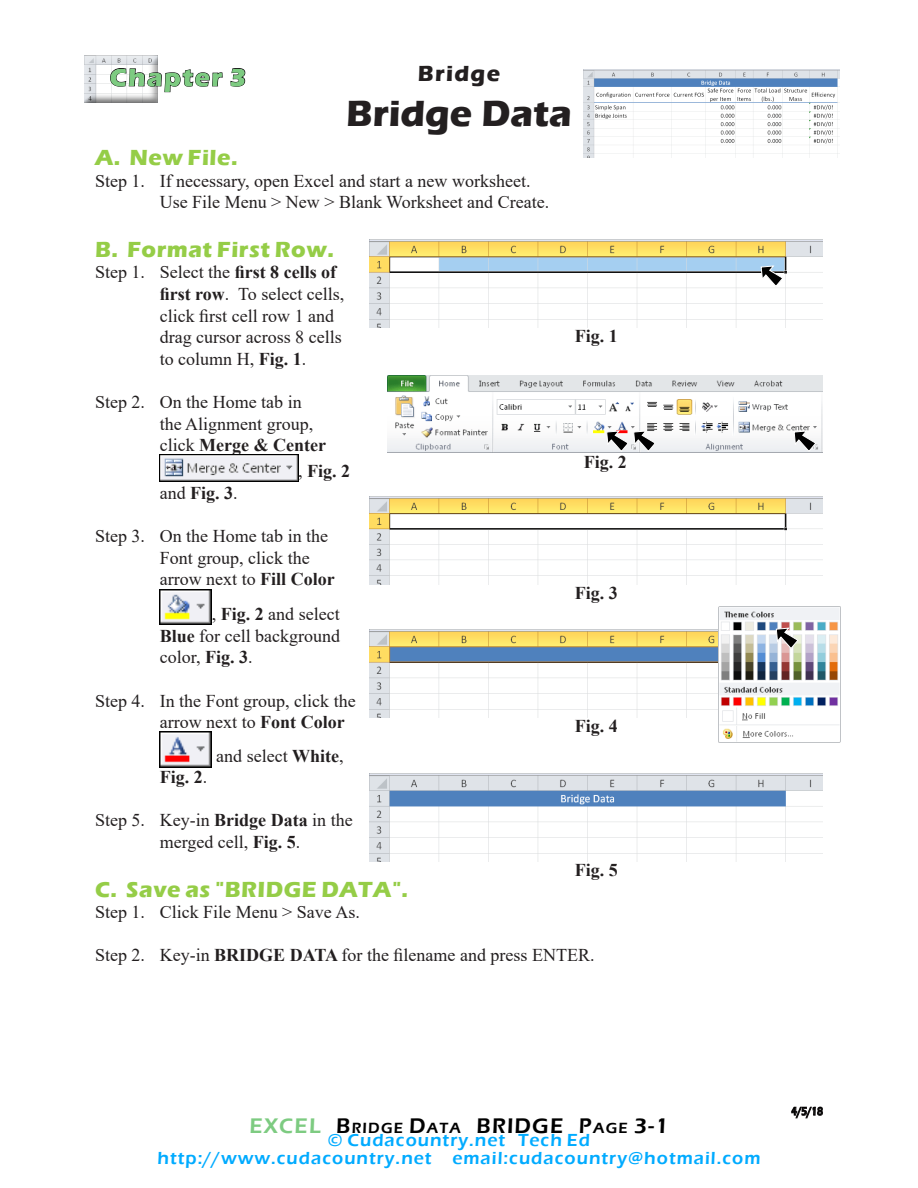
<style>
.page{position:relative;width:918px;height:1188px;background:#fff}
.page>*{position:absolute;margin:0;border:0;box-sizing:border-box;transform-origin:0 0}
.Headline{font:700 37.5px "Eras ITC";color:#231f20}
.Chapter_Number{font:700 25.5px "Eras ITC";letter-spacing:.06em;color:#7dcb81}
.Subhead_1{font:700 22.5px "Eras ITC";letter-spacing:.025em;color:#95cd47}
.Set_of_Chapters{font:700 22.5px "Eras ITC";letter-spacing:.055em;color:#231f20}
.Page_Number{font:600 21.75px "Eras ITC";color:#000}
.Body_text{font:18px/21.6px "Times New Roman";color:#231f20}
.Web{font:600 18px "Eras ITC";letter-spacing:.055em;color:#00abff}
.Fig_No{font:700 18px "Times New Roman";color:#231f20}
.Body_text-2{font:700 18px "Times New Roman";color:#231f20}
.Page_Number-2{font:600 15.15px "Eras ITC";letter-spacing:.08em;color:#000}
.Date{font:600 12px "Eras ITC";color:#000;scale:.8 1}
.s1{font-weight:700}
.s2{font-weight:400}
.s3{font-size:21.75px;color:#7dcb81}
.s4{font-size:21.75px}
.s5{font-size:15.15px}
</style>
<div class="page">
<img style="left:85px;top:56px;width:25px;height:47px">
<img style="left:160px;top:455px;width:138px;height:27px">
<img style="left:160px;top:589px;width:52px;height:36px">
<img style="left:160px;top:732px;width:52px;height:36px">
<svg style="left:110px;top:55px;width:113px;height:48px"></svg>
<svg style="left:230px;top:68px;width:16px;height:19px"></svg>
<svg style="left:791px;top:1106px;width:32px;height:13px"></svg>
<img style="left:370px;top:240px;width:453px;height:88px">
<img style="left:370px;top:496px;width:453px;height:88px">
<img style="left:370px;top:630px;width:348px;height:88px">
<img style="left:370px;top:774px;width:453px;height:88px">
<img style="left:718px;top:607px;width:123px;height:136px">
<svg style="left:776px;top:628px;width:23px;height:21px"></svg>
<img style="left:387px;top:375px;width:436px;height:78px">
<svg style="left:794px;top:431px;width:22px;height:21px"></svg>
<svg style="left:606px;top:431px;width:50px;height:21px"></svg>
<svg style="left:761px;top:266px;width:22px;height:21px"></svg>
<img style="left:584px;top:69px;width:256px;height:88px">
<p class="Chapter_Number" style="left:110px;top:63px;width:138px">Chapter 3</p>
<p class="Set_of_Chapters" style="left:418px;top:61px;width:84px">Bridge</p>
<p class="Headline" style="left:346px;top:92px;width:227px">Bridge Data</p>
<p class="Subhead_1" style="left:95px;top:145px;width:144px">A. New File.</p>
<p class="Body_text" style="left:160px;top:169px;width:391px;text-indent:-65px">Step 1. If necessary, open Excel and start a new worksheet.<br>Use File Menu &gt; New &gt; Blank Worksheet and Create.</p>
<p class="Subhead_1" style="left:95px;top:236px;width:241px">B. Format First Row.</p>
<p class="Body_text" style="left:160px;top:261px;width:186px;text-indent:-65px">Step 1. Select the <span class="s1">first 8 cells of first row</span>. To select cells, click first cell row 1 and drag cursor across 8 cells to column H, <span class="s1">Fig. 1</span>.</p>
<p class="Body_text" style="left:160px;top:391px;width:168px;text-indent:-65px">Step 2. On the Home tab in the Alignment group, click <span class="s1">Merge &amp; Center</span></p>
<p class="Body_text-2" style="left:298px;top:458px;width:54px"><span class="s2">,</span> Fig. 2</p>
<p class="Body_text-2" style="left:160px;top:480px;width:79px"><span class="s2">and</span> Fig. 3<span class="s2">.</span></p>
<p class="Body_text" style="left:160px;top:525px;width:176px;text-indent:-65px">Step 3. On the Home tab in the<br>Font group, click the arrow next to <span class="s1">Fill Color</span></p>
<p class="Body_text" style="left:160px;top:603px;width:182px;text-align:justify;text-indent:52px">, <span class="s1">Fig. 2</span> and select <span class="s1">Blue</span> for cell background color, <span class="s1">Fig. 3</span>.</p>
<p class="Body_text" style="left:160px;top:689px;width:197px;text-indent:-65px">Step 4. In the Font group, click the arrow next to <span class="s1">Font Color</span></p>
<p class="Body_text" style="left:216px;top:744px;width:129px">and select <span class="s1">White</span>,</p>
<p class="Body_text-2" style="left:160px;top:764px;width:49px">Fig. 2<span class="s2">.</span></p>
<p class="Body_text" style="left:160px;top:809px;width:194px;text-indent:-65px">Step 5. Key-in <span class="s1">Bridge Data</span> in the merged cell, <span class="s1">Fig. 5</span>.</p>
<p class="Subhead_1" style="left:95px;top:876px;width:315px">C. Save as "BRIDGE DATA".</p>
<p class="Body_text" style="left:95px;top:901px;width:266px">Step 1. Click File Menu &gt; Save As.</p>
<p class="Body_text" style="left:95px;top:944px;width:501px">Step 2. Key-in <span class="s1">BRIDGE DATA</span> for the filename and press ENTER.</p>
<p class="Fig_No" style="left:575px;top:323px;width:45px">Fig. 1</p>
<p class="Fig_No" style="left:584px;top:449px;width:45px">Fig. 2</p>
<p class="Fig_No" style="left:575px;top:580px;width:45px">Fig. 3</p>
<p class="Fig_No" style="left:575px;top:713px;width:45px">Fig. 4</p>
<p class="Fig_No" style="left:575px;top:857px;width:45px">Fig. 5</p>
<p class="Page_Number-2" style="left:249px;top:1119px;width:258px"><span class="s3">EXCEL</span> <span class="s4">B</span>RIDGE <span class="s4">D</span>ATA <span class="s4">BRIDG</span></p>
<p class="Page_Number" style="left:550px;top:1114px;width:120px">E P<span class="s5">AGE</span> 3-1</p>
<p class="Web" style="left:328px;top:1130px;width:264px">© Cudacountry.net Tech Ed</p>
<p class="Web" style="left:158px;top:1148px;width:604px">http://www.cudacountry.net email:cudacountry@hotmail.com</p>
<p class="Date" style="left:791px;top:1104px;width:41px">4/5/18</p>
</div>
